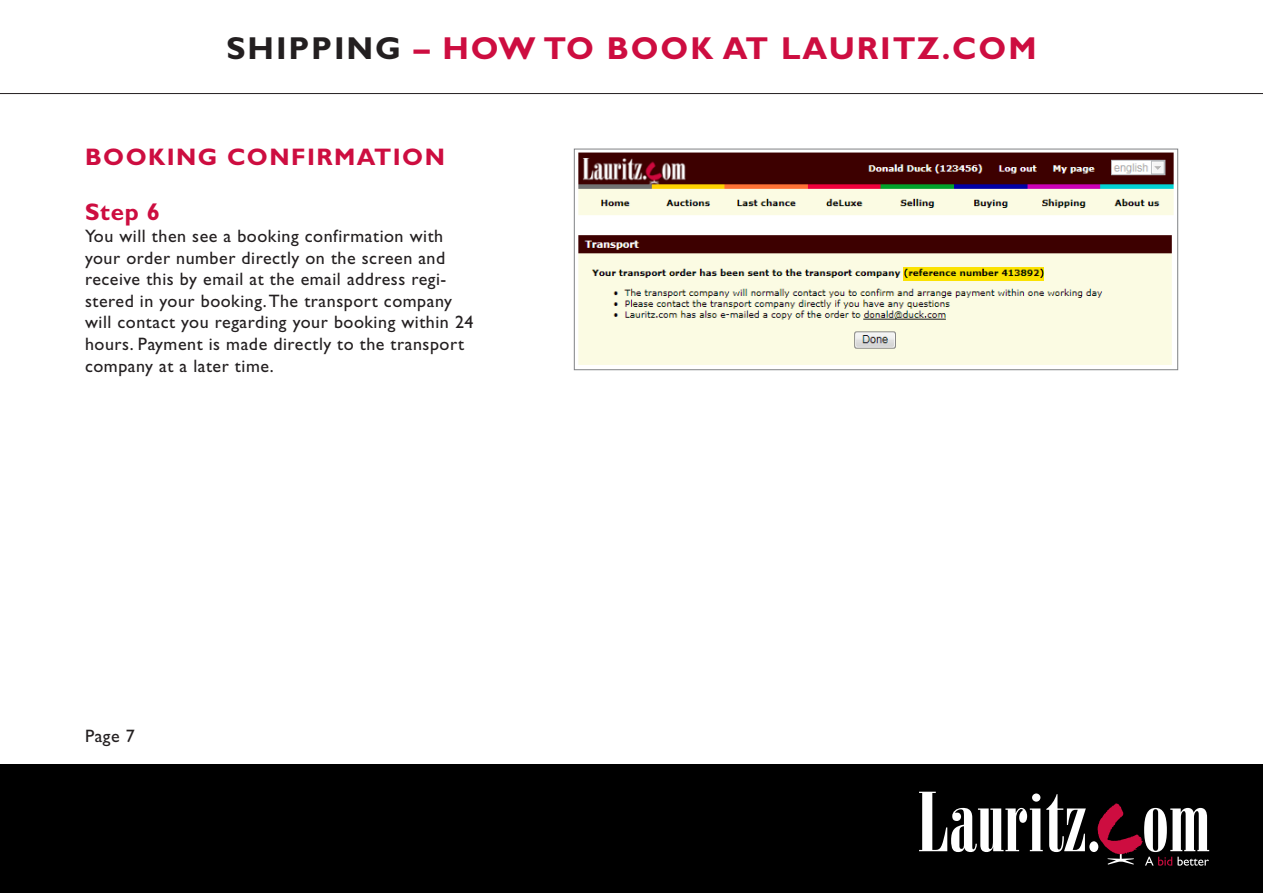
<style>
.page{position:relative;width:1263px;height:893px;background:#fff}
.page>*{position:absolute;margin:0;border:0;box-sizing:border-box;transform-origin:0 0}
.t1{font:700 31.8px "Gill Sans Std";letter-spacing:.06em;color:#cd0d40}
.t2{font:700 24px "Gill Sans Std";letter-spacing:.06em;color:#cd0d40}
.t3{font:18px/21.6px "Gill Sans Std";letter-spacing:.03em;color:#231f20}
.s1{color:#231f20}
</style>
<div class="page">
<div style="left:0;top:764px;width:1263px;height:129px;background:#000"></div>
<svg style="left:919px;top:792px;width:167px;height:60px"></svg>
<div style="left:1089px;top:841px;width:9px;height:11px;background:#fff;border-radius:50%"></div>
<svg style="left:1097px;top:803px;width:112px;height:63px"></svg>
<img style="left:578px;top:152px;width:596px;height:213px">
<div style="left:574px;top:149px;width:604px;height:221px;border:1px solid #808285"></div>
<hr style="left:0;top:93px;width:1263px;height:1px;background:#231f20">
<svg style="left:904px;top:267px;width:140px;height:13px;background:#cab600"></svg>
<p class="t1" style="left:226px;top:29px;width:811px"><span class="s1">SHIPPING</span> – HOW TO BOOK AT LAURITZ.COM</p>
<p class="t2" style="left:85px;top:143px;width:361px">BOOKING CONFIRMATION</p>
<p class="t2" style="left:85px;top:198px;width:76px">Step 6</p>
<p class="t3" style="left:85px;top:225px;width:390px">You will then see a booking confirmation with your order number directly on the screen and receive this by email at the email address regi&shy;stered in your booking. The transport company will contact you regarding your booking within 24 hours. Payment is made directly to the transport company at a later time.</p>
<p class="t3" style="left:85px;top:725px;width:51px">Page 7</p>
</div>
